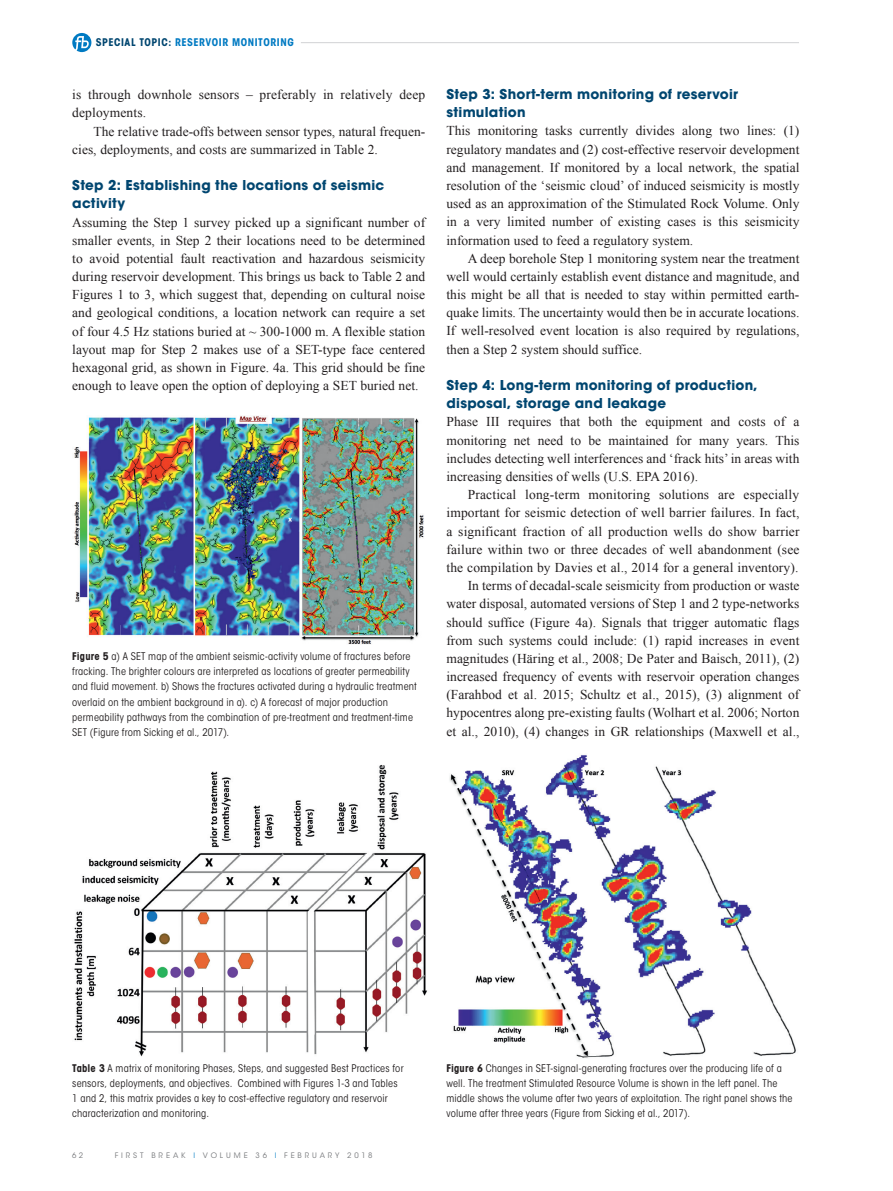
<style>
.page{position:relative;width:893px;height:1191px;background:#fff}
.page>*{position:absolute;margin:0;border:0;box-sizing:border-box;transform-origin:0 0}
.t1{font:13.5px/18.1px "Times New Roman";color:#231f20;text-align:justify}
.t2{font:700 13.5px/18.1px "ITC Avant Garde Std";letter-spacing:.02em;color:#004670}
.t3{font:condensed 10.5px/15px "ITC Avant Garde Std";letter-spacing:.015em;color:#231f20}
.t4{font:700 condensed 10.5px "ITC Avant Garde Std";letter-spacing:.055em;color:#007ac2}
.t5{font:7.5px "ITC Avant Garde Std";letter-spacing:.385em;color:#787a7d}
.s1{color:#004670}
.s2{font-weight:700}
.s3{color:#1c8acb}
</style>
<div class="page">
<hr style="left:301px;top:42px;width:498px;height:1px;background:#d1d2d4">
<svg style="left:72px;top:33px;width:19px;height:19px"></svg>
<img style="left:74px;top:765px;width:354px;height:291px">
<img style="left:74px;top:416px;width:350px;height:228px">
<img style="left:449px;top:755px;width:347px;height:303px">
<p class="t4" style="left:96px;top:36px;width:200px"><span class="s1">SPECIAL TOPIC:</span> RESERVOIR MONITORING</p>
<p class="t1" style="left:72px;top:85px;width:354px">is through downhole sensors – preferably in relatively deep deployments.</p>
<p class="t1" style="left:72px;top:122px;width:354px;text-indent:21px">The relative trade-offs between sensor types, natural frequen&shy;cies, deployments, and costs are summarized in Table 2.</p>
<p class="t2" style="left:72px;top:176px;width:314px">Step 2: Establishing the locations of seismic activity</p>
<p class="t1" style="left:72px;top:213px;width:354px">Assuming the Step 1 survey picked up a significant number of smaller events, in Step 2 their locations need to be determined to avoid potential fault reactivation and hazardous seismicity during reservoir development. This brings us back to Table 2 and Figures 1 to 3, which suggest that, depending on cultural noise and geological conditions, a location network can require a set of four 4.5 Hz stations buried at ~ 300-1000 m. A flexible station layout map for Step 2 makes use of a SET-type face centered hexagonal grid, as shown in Figure. 4a. This grid should be fine enough to leave open the option of deploying a SET buried net.</p>
<p class="t3" style="left:72px;top:649px;width:346px"><span class="s2">Figure 5</span> a) A SET map of the ambient seismic-activity volume of fractures before fracking. The brighter colours are interpreted as locations of greater permeability and fluid movement. b) Shows the fractures activated during a hydraulic treatment overlaid on the ambient background in a). c) A forecast of major production permeability pathways from the combination of pre-treatment and treatment-time SET (Figure from Sicking et al., 2017).</p>
<p class="t2" style="left:446px;top:85px;width:293px">Step 3: Short-term monitoring of reservoir stimulation</p>
<p class="t1" style="left:446px;top:122px;width:354px">This monitoring tasks currently divides along two lines: (1) regulatory mandates and (2) cost-effective reservoir development and management. If monitored by a local network, the spatial resolution of the ‘seismic cloud’ of induced seismicity is mostly used as an approximation of the Stimulated Rock Volume. Only in a very limited number of existing cases is this seismicity information used to feed a regulatory system.</p>
<p class="t1" style="left:446px;top:249px;width:354px;text-indent:21px">A deep borehole Step 1 monitoring system near the treatment well would certainly establish event distance and magnitude, and this might be all that is needed to stay within permitted earth&shy;quake limits. The uncertainty would then be in accurate locations.<br>If well-resolved event location is also required by regulations, then a Step 2 system should suffice.</p>
<p class="t2" style="left:446px;top:376px;width:313px">Step 4: Long-term monitoring of production, disposal, storage and leakage</p>
<p class="t1" style="left:446px;top:412px;width:354px">Phase III requires that both the equipment and costs of a monitoring net need to be maintained for many years. This includes detecting well interferences and ‘frack hits’ in areas with increasing densities of wells (U.S. EPA 2016).</p>
<p class="t1" style="left:446px;top:485px;width:355px;text-align:right">Practical long-term monitoring solutions are especially important for seismic detection of well barrier failures. In fact, a significant fraction of all production wells do show barrier failure within two or three decades of well abandonment (see the compilation by Davies et al., 2014 for a general inventory).<br>In terms of decadal-scale seismicity from production or waste water disposal, automated versions of Step 1 and 2 type-networks should suffice (Figure 4a). Signals that trigger automatic flags from such systems could include: (1) rapid increases in event magnitudes (Häring et al., 2008; De Pater and Baisch, 2011), (2) increased frequency of events with reservoir operation changes (Farahbod et al. 2015; Schultz et al., 2015), (3) alignment of hypocentres along pre-existing faults (Wolhart et al. 2006; Norton et al., 2010), (4) changes in GR relationships (Maxwell et al.,</p>
<p class="t3" style="left:72px;top:1061px;width:333px"><span class="s2">Table 3</span> A matrix of monitoring Phases, Steps, and suggested Best Practices for sensors, deployments, and objectives. Combined with Figures 1-3 and Tables 1 and 2, this matrix provides a key to cost-effective regulatory and reservoir characterization and monitoring.</p>
<p class="t5" style="left:72px;top:1151px;width:12px">6 2</p>
<p class="t5" style="left:115px;top:1151px;width:259px">FIRST BREAK <span class="s3">I</span> VOLUME 36 <span class="s3">I</span> FEBRUARY 2018</p>
<p class="t3" style="left:446px;top:1061px;width:348px"><span class="s2">Figure 6</span> Changes in SET-signal-generating fractures over the producing life of a well. The treatment Stimulated Resource Volume is shown in the left panel. The middle shows the volume after two years of exploitation. The right panel shows the volume after three years (Figure from Sicking et al., 2017).</p>
</div>
